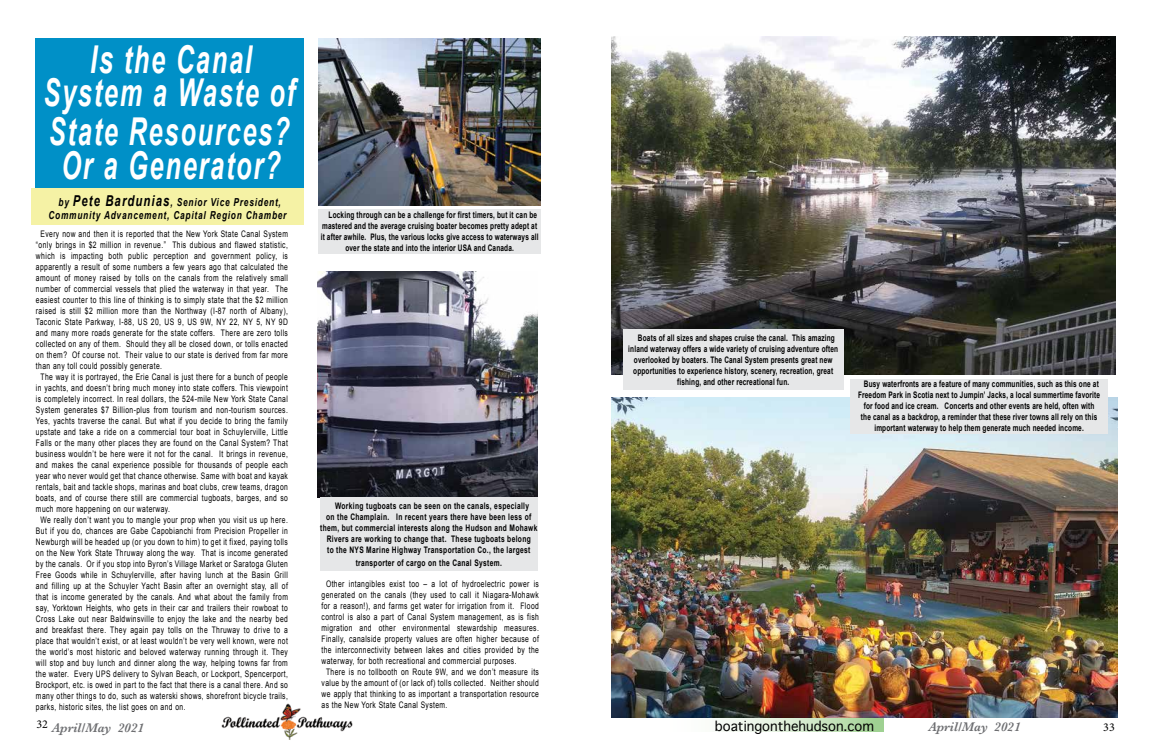
<style>
.page{position:relative;width:1152px;height:756px;background:#fff}
.page>*{position:absolute;margin:0;border:0;box-sizing:border-box;transform-origin:0 0}
.t1{font:italic 700 38.4px/33.6px "Arial";letter-spacing:.07em;color:#fff;text-align:center;scale:.66 1}
.t2{font:italic 600 13px "Baskerville";color:#6d6e71}
.t3{font:13px "Geneva";color:#000}
.t4{font:12px "Minion Pro";color:#000}
.t5{font:italic 700 11px/13px "Arial";letter-spacing:.1em;color:#000;text-align:center;scale:.75 1}
.t6{font:9px "Arial";letter-spacing:.06em;color:#000;scale:.75 1}
.t7{font:700 9px/11px "Arial";letter-spacing:.025em;color:#000;text-align:center;scale:.72 1}
.t8{font:700 9px "Arial";letter-spacing:.05em;color:#000;scale:.74 1}
.s1{font-size:15px}
</style>
<div class="page">
<svg style="left:653px;top:717px;width:230px;height:15px"></svg>
<img style="left:221px;top:703px;width:132px;height:37px">
<img style="left:611px;top:36px;width:505px;height:339px">
<img style="left:611px;top:397px;width:506px;height:320px">
<div style="left:35px;top:38px;width:268px;height:152px;background:#0090c7"></div>
<div style="left:31px;top:189px;width:272px;height:36px;background:#f5f2a5"></div>
<img style="left:319px;top:38px;width:222px;height:167px">
<div style="left:319px;top:209px;width:222px;height:44px;background:#e6e7e8"></div>
<img style="left:317px;top:271px;width:221px;height:227px">
<div style="left:320px;top:498px;width:218px;height:73px;background:#e6e7e8"></div>
<div style="left:850px;top:379px;width:258px;height:54px;background:#e6e7e8"></div>
<div style="left:623px;top:329px;width:220px;height:61px;background:#e6e7e8"></div>
<h1 class="t1" style="left:43px;top:44px;width:383px">Is the Canal<br>System a Waste of</h1>
<h1 class="t1" style="left:49px;top:116px;width:366px">State Resources?<br>Or a Generator?</h1>
<p class="t5" style="left:48px;top:196px;width:319px">by <span class="s1">Pete Bardunias</span>, Senior Vice President,<br>Community Advancement, Capital Region Chamber</p>
<p class="t6" style="left:40px;top:228px;width:331px">Every now and then it is reported that the New York State Canal System</p>
<p class="t6" style="left:36px;top:239px;width:337px">“only brings in $2 million in revenue.” This dubious and flawed statistic,</p>
<p class="t6" style="left:36px;top:250px;width:337px">which is impacting both public perception and government policy, is</p>
<p class="t6" style="left:36px;top:261px;width:337px">apparently a result of some numbers a few years ago that calculated the</p>
<p class="t6" style="left:36px;top:272px;width:337px">amount of money raised by tolls on the canals from the relatively small</p>
<p class="t6" style="left:36px;top:283px;width:337px">number of commercial vessels that plied the waterway in that year. The</p>
<p class="t6" style="left:36px;top:294px;width:337px">easiest counter to this line of thinking is to simply state that the $2 million</p>
<p class="t6" style="left:36px;top:305px;width:337px">raised is still $2 million more than the Northway (I-87 north of Albany),</p>
<p class="t6" style="left:36px;top:316px;width:337px">Taconic State Parkway, I-88, US 20, US 9, US 9W, NY 22, NY 5, NY 9D</p>
<p class="t6" style="left:36px;top:327px;width:337px">and many more roads generate for the state coffers. There are zero tolls</p>
<p class="t6" style="left:36px;top:338px;width:337px">collected on any of them. Should they all be closed down, or tolls enacted</p>
<p class="t6" style="left:36px;top:349px;width:338px">on them? Of course not. Their value to our state is derived from far more</p>
<p class="t6" style="left:36px;top:360px;width:170px">than any toll could possibly generate.</p>
<p class="t6" style="left:40px;top:371px;width:331px">The way it is portrayed, the Erie Canal is just there for a bunch of people</p>
<p class="t6" style="left:36px;top:382px;width:337px">in yachts, and doesn’t bring much money into state coffers. This viewpoint</p>
<p class="t6" style="left:36px;top:393px;width:337px">is completely incorrect. In real dollars, the 524-mile New York State Canal</p>
<p class="t6" style="left:36px;top:404px;width:337px">System generates $7 Billion-plus from tourism and non-tourism sources.</p>
<p class="t6" style="left:36px;top:415px;width:337px">Yes, yachts traverse the canal. But what if you decide to bring the family</p>
<p class="t6" style="left:36px;top:426px;width:337px">upstate and take a ride on a commercial tour boat in Schuylerville, Little</p>
<p class="t6" style="left:36px;top:437px;width:337px">Falls or the many other places they are found on the Canal System? That</p>
<p class="t6" style="left:36px;top:448px;width:337px">business wouldn’t be here were it not for the canal. It brings in revenue,</p>
<p class="t6" style="left:36px;top:459px;width:337px">and makes the canal experience possible for thousands of people each</p>
<p class="t6" style="left:36px;top:470px;width:337px">year who never would get that chance otherwise. Same with boat and kayak</p>
<p class="t6" style="left:36px;top:481px;width:337px">rentals, bait and tackle shops, marinas and boat clubs, crew teams, dragon</p>
<p class="t6" style="left:36px;top:492px;width:337px">boats, and of course there still are commercial tugboats, barges, and so</p>
<p class="t6" style="left:36px;top:503px;width:180px">much more happening on our waterway.</p>
<p class="t6" style="left:40px;top:514px;width:331px">We really don’t want you to mangle your prop when you visit us up here.</p>
<p class="t6" style="left:36px;top:525px;width:337px">But if you do, chances are Gabe Capobianchi from Precision Propeller in</p>
<p class="t6" style="left:36px;top:536px;width:337px">Newburgh will be headed up (or you down to him) to get it fixed, paying tolls</p>
<p class="t6" style="left:36px;top:547px;width:337px">on the New York State Thruway along the way. That is income generated</p>
<p class="t6" style="left:36px;top:558px;width:337px">by the canals. Or if you stop into Byron’s Village Market or Saratoga Gluten</p>
<p class="t6" style="left:36px;top:569px;width:337px">Free Goods while in Schuylerville, after having lunch at the Basin Grill</p>
<p class="t6" style="left:36px;top:580px;width:337px">and filling up at the Schuyler Yacht Basin after an overnight stay, all of</p>
<p class="t6" style="left:36px;top:591px;width:337px">that is income generated by the canals. And what about the family from</p>
<p class="t6" style="left:36px;top:602px;width:337px">say, Yorktown Heights, who gets in their car and trailers their rowboat to</p>
<p class="t6" style="left:36px;top:613px;width:337px">Cross Lake out near Baldwinsville to enjoy the lake and the nearby bed</p>
<p class="t6" style="left:36px;top:624px;width:337px">and breakfast there. They again pay tolls on the Thruway to drive to a</p>
<p class="t6" style="left:36px;top:635px;width:337px">place that wouldn’t exist, or at least wouldn’t be very well known, were not</p>
<p class="t6" style="left:36px;top:646px;width:337px">the world’s most historic and beloved waterway running through it. They</p>
<p class="t6" style="left:36px;top:657px;width:337px">will stop and buy lunch and dinner along the way, helping towns far from</p>
<p class="t6" style="left:36px;top:668px;width:337px">the water. Every UPS delivery to Sylvan Beach, or Lockport, Spencerport,</p>
<p class="t6" style="left:36px;top:679px;width:337px">Brockport, etc. is owed in part to the fact that there is a canal there. And so</p>
<p class="t6" style="left:36px;top:690px;width:337px">many other things to do, such as waterski shows, shorefront bicycle trails,</p>
<p class="t6" style="left:36px;top:701px;width:201px">parks, historic sites, the list goes on and on.</p>
<p class="t7" style="left:329px;top:209px;width:291px">Locking through can be a challenge for first timers, but it can be</p>
<p class="t7" style="left:322px;top:220px;width:300px">mastered and the average cruising boater becomes pretty adept at</p>
<p class="t7" style="left:321px;top:231px;width:304px">it after awhile. Plus, the various locks give access to waterways all</p>
<p class="t7" style="left:345px;top:242px;width:236px">over the state and into the interior USA and Canada.</p>
<p class="t8" style="left:335px;top:500px;width:264px">Working tugboats can be seen on the canals, especially</p>
<p class="t8" style="left:326px;top:511px;width:279px">on the Champlain. In recent years there have been less of</p>
<p class="t8" style="left:320px;top:522px;width:295px">them, but commercial interests along the Hudson and Mohawk</p>
<p class="t8" style="left:327px;top:533px;width:277px">Rivers are working to change that. These tugboats belong</p>
<p class="t8" style="left:327px;top:544px;width:276px">to the NYS Marine Highway Transportation Co., the largest</p>
<p class="t8" style="left:356px;top:557px;width:199px">transporter of cargo on the Canal System.</p>
<p class="t6" style="left:326px;top:578px;width:285px">Other intangibles exist too – a lot of hydroelectric power is</p>
<p class="t6" style="left:322px;top:589px;width:291px">generated on the canals (they used to call it Niagara-Mohawk</p>
<p class="t6" style="left:322px;top:600px;width:291px">for a reason!), and farms get water for irrigation from it. Flood</p>
<p class="t6" style="left:322px;top:611px;width:291px">control is also a part of Canal System management, as is fish</p>
<p class="t6" style="left:322px;top:622px;width:291px">migration and other environmental stewardship measures.</p>
<p class="t6" style="left:322px;top:633px;width:291px">Finally, canalside property values are often higher because of</p>
<p class="t6" style="left:322px;top:644px;width:291px">the interconnectivity between lakes and cities provided by the</p>
<p class="t6" style="left:322px;top:655px;width:262px">waterway, for both recreational and commercial purposes.</p>
<p class="t6" style="left:326px;top:666px;width:285px">There is no tollbooth on Route 9W, and we don’t measure its</p>
<p class="t6" style="left:322px;top:677px;width:291px">value by the amount of (or lack of) tolls collected. Neither should</p>
<p class="t6" style="left:322px;top:688px;width:291px">we apply that thinking to as important a transportation resource</p>
<p class="t6" style="left:322px;top:699px;width:169px">as the New York State Canal System.</p>
<p class="t7" style="left:638px;top:332px;width:275px">Boats of all sizes and shapes cruise the canal. This amazing</p>
<p class="t7" style="left:628px;top:343px;width:293px">inland waterway offers a wide variety of cruising adventure often</p>
<p class="t7" style="left:634px;top:354px;width:277px">overlooked by boaters. The Canal System presents great new</p>
<p class="t7" style="left:633px;top:365px;width:279px">opportunities to experience history, scenery, recreation, great</p>
<p class="t7" style="left:677px;top:376px;width:157px">fishing, and other recreational fun.</p>
<p class="t7" style="left:858px;top:379px;width:338px">Busy waterfronts are a feature of many communities, such as this one at Freedom Park in Scotia next to Jumpin’ Jacks, a local summertime favorite for food and ice cream. Concerts and other events are held, often with the canal as a backdrop, a reminder that these river towns all rely on this important waterway to help them generate much needed income.</p>
<h2 class="t2" style="left:36px;top:719px;width:109px"><sup>32</sup> April/May 2021</h2>
<h2 class="t3" style="left:715px;top:719px;width:161px">boatingonthehudson.com</h2>
<h2 class="t2" style="left:929px;top:718px;width:93px">April/May 2021</h2>
<h3 class="t4" style="left:1103px;top:719px;width:13px">33</h3>
</div>
